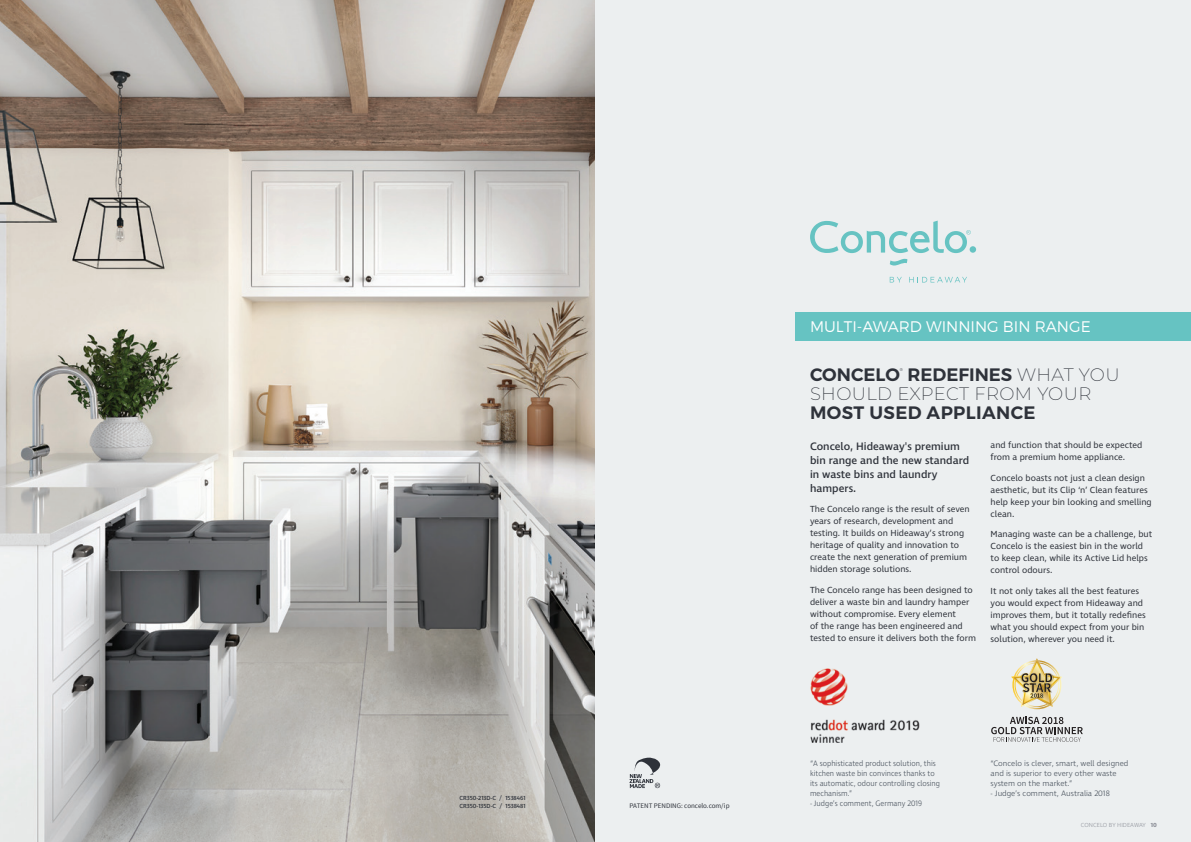
<style>
.page{position:relative;width:1191px;height:842px;background:#fff}
.page>*{position:absolute;margin:0;border:0;box-sizing:border-box;transform-origin:0 0}
.heading_main{font:200 18px/19px "Montserrat";letter-spacing:.02em;color:#2e323a}
.heading_main-2{font:600 18px "Montserrat";color:#2e323a}
.t1{font:300 15.3px "Montserrat";color:#fff}
.Larger_body_intro{font:500 11px/14px "Ingra";color:#2e323a}
.Body_9pt{font:9px/12px "Ingra";color:#2e323a}
.Body_9pt-2{font:300 8px/10px "Ingra";color:#47505b}
.Body_9pt-3{font:300 8px "Ingra";color:#47505b;scale:.93 1}
.copy{font:7px "Source Sans Pro";color:#2e323a}
.sub_heading_-_helv{font:500 6px/8px "Ingra";color:#2e323a}
.range_feature_headin{font:300 6px "Ingra";color:#92959d}
.heading_main-3{font:300 4.1px "Montserrat";color:#2e323a}
.s1{font-weight:200}
.s2{font-weight:600}
.s3{font-weight:700}
</style>
<div class="page">
<img style="left:0;top:0;width:595px;height:842px">
<div style="left:595px;top:0;width:596px;height:842px;background:#eceff0"></div>
<div style="left:1015px;top:663px;width:44px;height:44px;border:1px solid #fff;border-radius:50%"></div>
<svg style="left:1011px;top:659px;width:51px;height:47px"></svg>
<svg style="left:991px;top:717px;width:91px;height:25px"></svg>
<img style="left:810px;top:668px;width:110px;height:74px">
<div style="left:796px;top:312px;width:395px;height:29px;background:#66c3c2"></div>
<svg style="left:889px;top:259px;width:18px;height:7px"></svg>
<div style="left:969px;top:246px;width:7px;height:7px;background:#66c3c2;border-radius:50%"></div>
<svg style="left:889px;top:277px;width:12px;height:5px"></svg>
<svg style="left:909px;top:277px;width:58px;height:5px"></svg>
<svg style="left:810px;top:221px;width:160px;height:32px"></svg>
<svg style="left:629px;top:757px;width:32px;height:31px"></svg>
<p class="sub_heading_-_helv" style="left:459px;top:794px;width:68px">CR350-213D-C / 1538461<br>CR350-135D-C / 1538481</p>
<p class="copy" style="left:629px;top:801px;width:102px">PATENT PENDING: concelo.com/ip</p>
<p class="t1" style="left:810px;top:318px;width:282px">MULTI-AWARD WINNING BIN RANGE</p>
<p class="heading_main-2" style="left:810px;top:363px;width:311px">CONCELO REDEFINES <span class="s1">WHAT YOU</span></p>
<p class="heading_main-3" style="left:900px;top:367px;width:5px">®</p>
<p class="heading_main" style="left:810px;top:383px;width:283px">SHOULD EXPECT FROM YOUR<br><span class="s2">MOST USED APPLIANCE</span></p>
<p class="Larger_body_intro" style="left:810px;top:440px;width:161px">Concelo, Hideaway's premium bin range and the new standard in waste bins and laundry hampers.</p>
<p class="Body_9pt" style="left:810px;top:504px;width:161px">The Concelo range is the result of seven years of research, development and testing. It builds on Hideaway’s strong heritage of quality and innovation to create the next generation of premium hidden storage solutions.</p>
<p class="Body_9pt" style="left:810px;top:584px;width:167px">The Concelo range has been designed to deliver a waste bin and laundry hamper without compromise. Every element<br>of the range has been engineered and tested to ensure it delivers both the form</p>
<p class="Body_9pt" style="left:990px;top:440px;width:153px">and function that should be expected from a premium home appliance.</p>
<p class="Body_9pt" style="left:990px;top:472px;width:163px">Concelo boasts not just a clean design aesthetic, but its Clip ‘n’ Clean features help keep your bin looking and smelling clean.</p>
<p class="Body_9pt" style="left:990px;top:529px;width:163px">Managing waste can be a challenge, but Concelo is the easiest bin in the world to keep clean, while its Active Lid helps control odours.</p>
<p class="Body_9pt" style="left:990px;top:585px;width:157px">It not only takes all the best features you would expect from Hideaway and improves them, but it totally redefines what you should expect from your bin solution, wherever you need it.</p>
<p class="Body_9pt-2" style="left:810px;top:759px;width:131px">“A sophisticated product solution, this kitchen waste bin convinces thanks to its automatic, odour controlling closing mechanism.”</p>
<p class="Body_9pt-3" style="left:810px;top:798px;width:122px">- Judge’s comment, Germany 2019</p>
<p class="Body_9pt-2" style="left:990px;top:759px;width:139px">“Concelo is clever, smart, well designed and is superior to every other waste system on the market.”</p>
<p class="Body_9pt-2" style="left:990px;top:789px;width:121px">- Judge’s comment, Australia 2018</p>
<p class="range_feature_headin" style="left:1081px;top:822px;width:77px">CONCELO BY HIDEAWAY <span class="s3">10</span></p>
</div>
